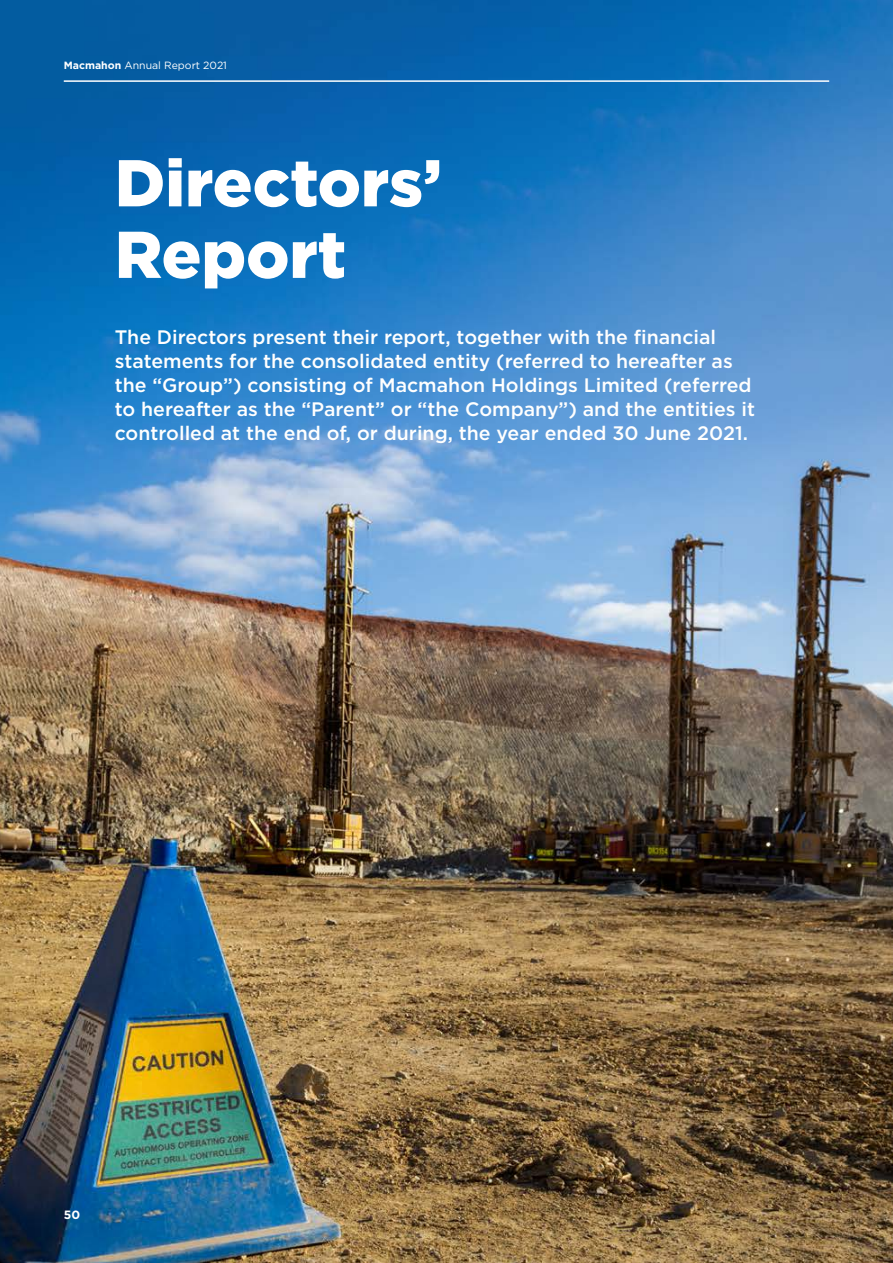
<style>
.page{position:relative;width:893px;height:1263px;background:#fff}
.page>*{position:absolute;margin:0;border:0;box-sizing:border-box;transform-origin:0 0}
.t1{font:900 66px/71.6px "Gotham";color:#fff}
.t2{font:500 19.5px/24px "Gotham";color:#fff}
.t3{font:700 12px "Gotham";color:#fff}
.t4{font:10.5px "Gotham";color:#fff}
.s1{font-weight:700}
</style>
<div class="page">
<img style="left:0;top:0;width:893px;height:1263px">
<hr style="left:64px;top:80px;width:765px;height:2px;background:#fff">
<p class="t4" style="left:64px;top:59px;width:165px"><span class="s1">Macmahon</span> Annual Report 2021</p>
<h1 class="t1" style="left:115px;top:147px;width:329px">Directors’<br>Report</h1>
<p class="t2" style="left:115px;top:325px;width:642px">The Directors present their report, together with the financial statements for the consolidated entity (referred to hereafter as the “Group”) consisting of Macmahon Holdings Limited (referred to hereafter as the “Parent” or “the Company”) and the entities it controlled at the end of, or during, the year ended 30 June 2021.</p>
<p class="t3" style="left:64px;top:1206px;width:18px">50</p>
</div>
